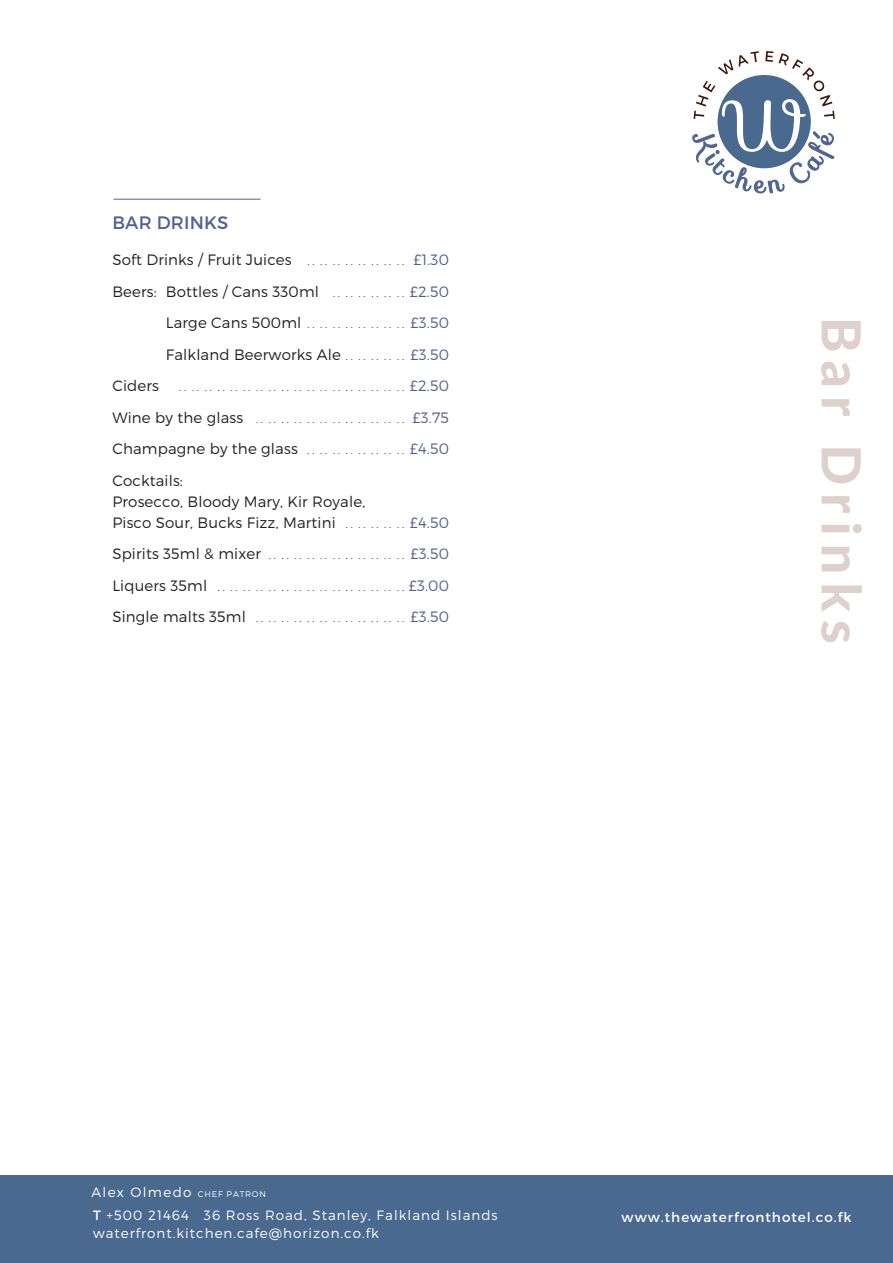
<style>
.page{position:relative;width:893px;height:1263px;background:#fff}
.page>*{position:absolute;margin:0;border:0;box-sizing:border-box;transform-origin:0 0}
.t1{font:800 54px "Lato";letter-spacing:.15em;color:#ded0ca}
.t2{font:18px "Montserrat";letter-spacing:.01em;color:#536192}
.t3{font:300 15px/31.5px "Montserrat";letter-spacing:.01em;color:#231f20}
.t4{font:300 13.5px/18px "Montserrat";letter-spacing:.075em;color:#fff}
.t5{font:13.5px "Montserrat";letter-spacing:.075em;color:#fff}
.t6{font:300 13.5px "Montserrat";letter-spacing:.1em;color:#fff}
.t7{font:300 10.5px "Montserrat";color:#231f20}
.s1{font-size:15px;color:#536192}
.s2{font-size:15px}
.s3{font-size:10.5px}
.s4{color:#536192}
.s5{font-size:8.25px}
.s6{font-weight:400}
</style>
<div class="page">
<svg style="left:692px;top:51px;width:143px;height:143px"></svg>
<hr style="left:113px;top:199px;width:148px;height:1px;background:#536192">
<div style="left:0;top:1175px;width:893px;height:88px;background:#496a8e"></div>
<h2 class="t2" style="left:112px;top:212px;width:118px">BAR DRINKS</h2>
<h3 class="t3" style="left:112px;top:244px;width:181px">Soft Drinks / Fruit Juices</h3>
<p class="t7" style="left:307px;top:255px;width:143px">. . . . . . . . . . . . . . . . <span class="s1">£1.30</span></p>
<h3 class="t3" style="left:112px;top:276px;width:208px">Beers: Bottles / Cans 330ml</h3>
<p class="t7" style="left:333px;top:287px;width:117px">. . . . . . . . . . . . <span class="s1">£2.50</span></p>
<p class="t7" style="left:166px;top:318px;width:285px"><span class="s2">Large Cans 500ml</span> . . . . . . . . . . . . . . . . <span class="s1">£3.50</span></p>
<h3 class="t3" style="left:166px;top:339px;width:285px">Falkland Beerworks Ale <span class="s3">. . . . . . . . . .</span> <span class="s4">£3.50</span></h3>
<h3 class="t3" style="left:112px;top:370px;width:48px">Ciders</h3>
<p class="t7" style="left:179px;top:381px;width:271px">. . . . . . . . . . . . . . . . . . . . . . . . . . . . . . . . . . . . <span class="s1">£2.50</span></p>
<p class="t7" style="left:112px;top:413px;width:338px"><span class="s2">Wine by the glass</span> . . . . . . . . . . . . . . . . . . . . . . . . <span class="s1">£3.75</span></p>
<h3 class="t3" style="left:112px;top:433px;width:338px">Champagne by the glass <span class="s3">. . . . . . . . . . . . . . . .</span> <span class="s4">£4.50<br></span>Cocktails:</h3>
<h3 class="t3" style="left:112px;top:491px;width:338px;line-height:21px">Prosecco, Bloody Mary, Kir Royale,<br>Pisco Sour, Bucks Fizz, Martini <span class="s3">. . . . . . . . . .</span> <span class="s4">£4.50</span></h3>
<p class="t7" style="left:112px;top:549px;width:338px"><span class="s2">Spirits 35ml &amp; mixer</span> . . . . . . . . . . . . . . . . . . . . . . <span class="s1">£3.50</span></p>
<p class="t7" style="left:112px;top:581px;width:338px"><span class="s2">Liquers 35ml</span> . . . . . . . . . . . . . . . . . . . . . . . . . . . . . . <span class="s1">£3.00</span></p>
<p class="t7" style="left:112px;top:612px;width:338px"><span class="s2">Single malts 35ml</span> . . . . . . . . . . . . . . . . . . . . . . . . <span class="s1">£3.50</span></p>
<h1 class="t1" style="left:881px;top:317px;width:328px;rotate:90deg">Bar Drinks</h1>
<p class="t6" style="left:92px;top:1184px;width:176px">Alex Olmedo <span class="s5">CHEF PATRON</span></p>
<p class="t4" style="left:93px;top:1206px;width:406px"><span class="s6">T</span> +500 21464 36 Ross Road, Stanley, Falkland Islands waterfront.kitchen.cafe@horizon.co.fk</p>
<p class="t5" style="left:622px;top:1208px;width:231px">www.thewaterfronthotel.co.fk</p>
</div>
